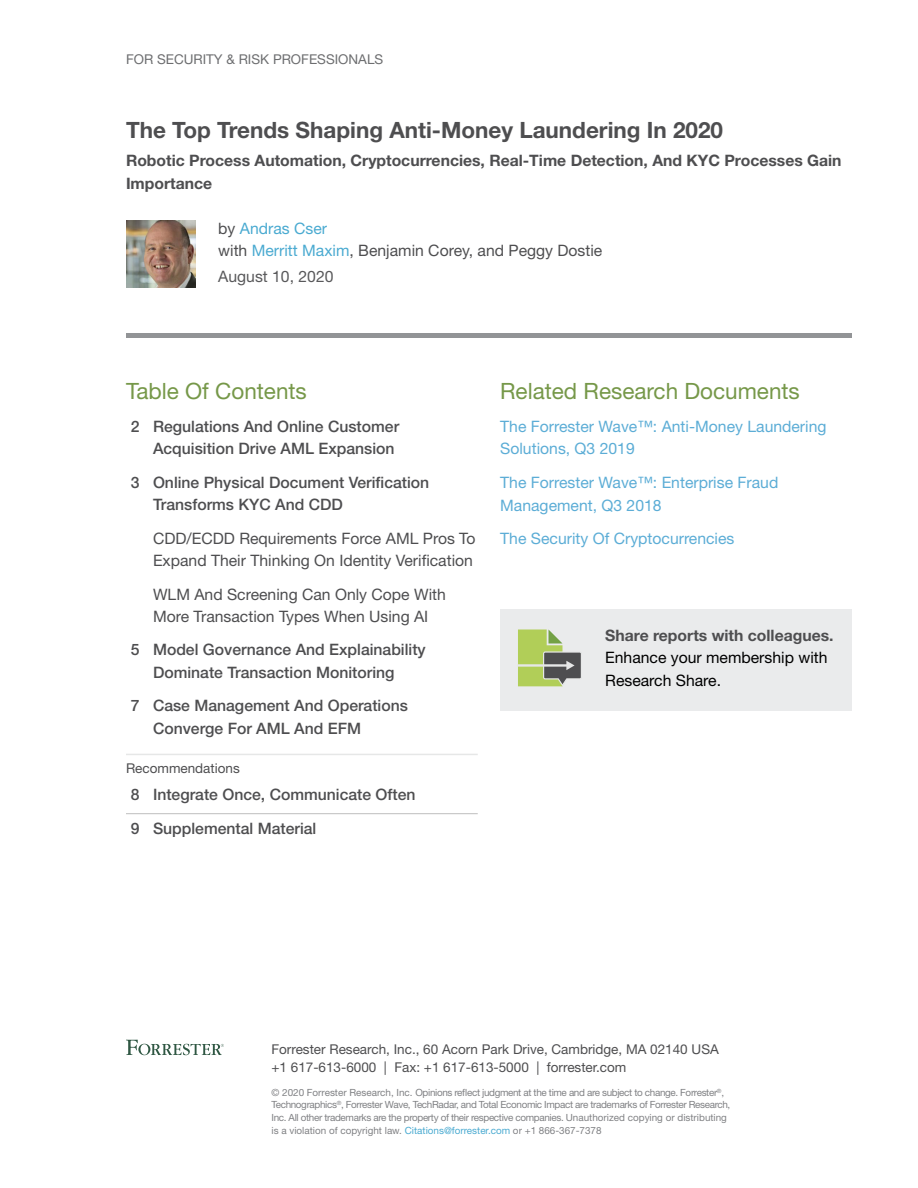
<style>
.page{position:relative;width:918px;height:1188px;background:#fff}
.page>*{position:absolute;margin:0;border:0;box-sizing:border-box;transform-origin:0 0}
.t1{font:700 22.5px "Helvetica Neue LT Std";color:#4e4e50}
.t2{font:22.5px "Helvetica Neue LT Std";color:#769849}
.t3{font:500 15.75px/22.5px "Helvetica Neue LT Std";color:#4e4e50}
.t4{font:15.75px/22.5px "Helvetica Neue LT Std";color:#4e4e50}
.t5{font:15.75px/22.5px "Helvetica Neue LT Std";color:#5cadd6}
.t6{font:700 15.75px/22.5px "Helvetica Neue LT Std";color:#4e4e50}
.t7{font:15.75px/22.5px "Helvetica Neue LT Std";color:#000}
.t8{font:15.75px "Helvetica Neue LT Std";color:#59595b}
.t9{font:13.5px/18.8px "Helvetica Neue LT Std";color:#4e4e50}
.t10{font:13.5px "Helvetica Neue LT Std";color:#6d6e70}
.t11{font:9.9px/12.5px "Helvetica Neue LT Std";letter-spacing:-.035em;color:#808184}
.s1{color:#4aaad1}
</style>
<div class="page">
<div style="left:126px;top:333px;width:726px;height:5px;background:#929496"></div>
<hr style="left:126px;top:754px;width:352px;height:1px;background:#e6e7e7">
<hr style="left:126px;top:813px;width:352px;height:1px;background:#bfbfbf">
<img style="left:126px;top:220px;width:70px;height:68px">
<svg style="left:126px;top:1040px;width:98px;height:15px"></svg>
<div style="left:500px;top:609px;width:352px;height:101px;background:#eaebec"></div>
<svg style="left:518px;top:629px;width:63px;height:57px"></svg>
<h3 class="t10" style="left:126px;top:51px;width:259px">For Security &amp; Risk Professionals</h3>
<h1 class="t1" style="left:126px;top:116px;width:599px">The Top Trends Shaping Anti-Money Laundering In 2020</h1>
<h2 class="t6" style="left:126px;top:149px;width:717px">Robotic Process Automation, Cryptocurrencies, Real-Time Detection, And KYC Processes Gain<br>Importance</h2>
<h2 class="t4" style="left:218px;top:217px;width:386px">by <span class="s1">Andras Cser<br></span>with <span class="s1">Merritt Maxim</span>, Benjamin Corey, and Peggy Dostie</h2>
<h2 class="t8" style="left:218px;top:267px;width:117px">August 10, 2020</h2>
<h1 class="t2" style="left:126px;top:377px;width:182px">Table Of Contents</h1>
<h2 class="t3" style="left:153px;top:415px;width:248px">Regulations And Online Customer<br>Acquisition Drive AML Expansion</h2>
<h2 class="t3" style="left:153px;top:471px;width:278px">Online Physical Document Verification<br>Transforms KYC And CDD</h2>
<h2 class="t4" style="left:153px;top:527px;width:324px">CDD/ECDD Requirements Force AML Pros To<br>Expand Their Thinking On I dentity Verification</h2>
<h2 class="t4" style="left:153px;top:583px;width:294px">WLM And Screening Can Only Cope With<br>More Transaction Types When Using AI</h2>
<h2 class="t3" style="left:153px;top:638px;width:274px">Model Governance And Explainability<br>Dominate Transaction Monitoring</h2>
<h2 class="t3" style="left:153px;top:694px;width:257px">Case Management And Operations<br>Converge For AML And EFM</h2>
<h3 class="t9" style="left:126px;top:759px;width:115px">Recommendations</h3>
<h2 class="t3" style="left:153px;top:778px;width:264px;line-height:33.3px">Integrate Once, Communicate Often<br>Supplemental Material</h2>
<h2 class="t3" style="left:131px;top:415px;width:10px">2</h2>
<h2 class="t3" style="left:131px;top:471px;width:10px">3</h2>
<h2 class="t3" style="left:131px;top:638px;width:10px">5</h2>
<h2 class="t3" style="left:131px;top:694px;width:10px">7</h2>
<h2 class="t3" style="left:131px;top:778px;width:10px;line-height:33.3px">8<br>9</h2>
<h1 class="t2" style="left:500px;top:377px;width:301px">Related Research Documents</h1>
<h2 class="t5" style="left:500px;top:415px;width:328px">The Forrester Wave™: Anti-Money Laundering<br>Solutions, Q3 2019</h2>
<h2 class="t5" style="left:500px;top:471px;width:280px">The Forrester Wave™: Enterprise Fraud<br>Management, Q3 2018</h2>
<h2 class="t5" style="left:500px;top:527px;width:236px">The Security Of Cryptocurrencies</h2>
<h2 class="t6" style="left:605px;top:624px;width:230px">Share reports with colleagues.</h2>
<h2 class="t7" style="left:605px;top:646px;width:224px">Enhance your membership with<br>Research Share.</h2>
<h3 class="t9" style="left:272px;top:1039px;width:449px">Forrester Research, I nc., 60 Acorn Park Drive, Cambridge, MA 02140 USA +1 617-613-6000 | Fax: +1 617-613-5000 | forrester.com</h3>
<p class="t11" style="left:271px;top:1087px;width:460px">© 2020 Forrester Research, I nc. Opinions reflect judgment at the time and are subject to change. Forrester<sup>®</sup>, Technographics<sup>®</sup>, Forrester Wave, TechRadar, and Total Economic I mpact are trademarks of Forrester Research, I nc. All other trademarks are the property of their respective companies. U nauthorized copying or distributing is a violation of copyright law. <span class="s1">Citations@forrester.com</span> or +1 866-367-7378</p>
</div>
